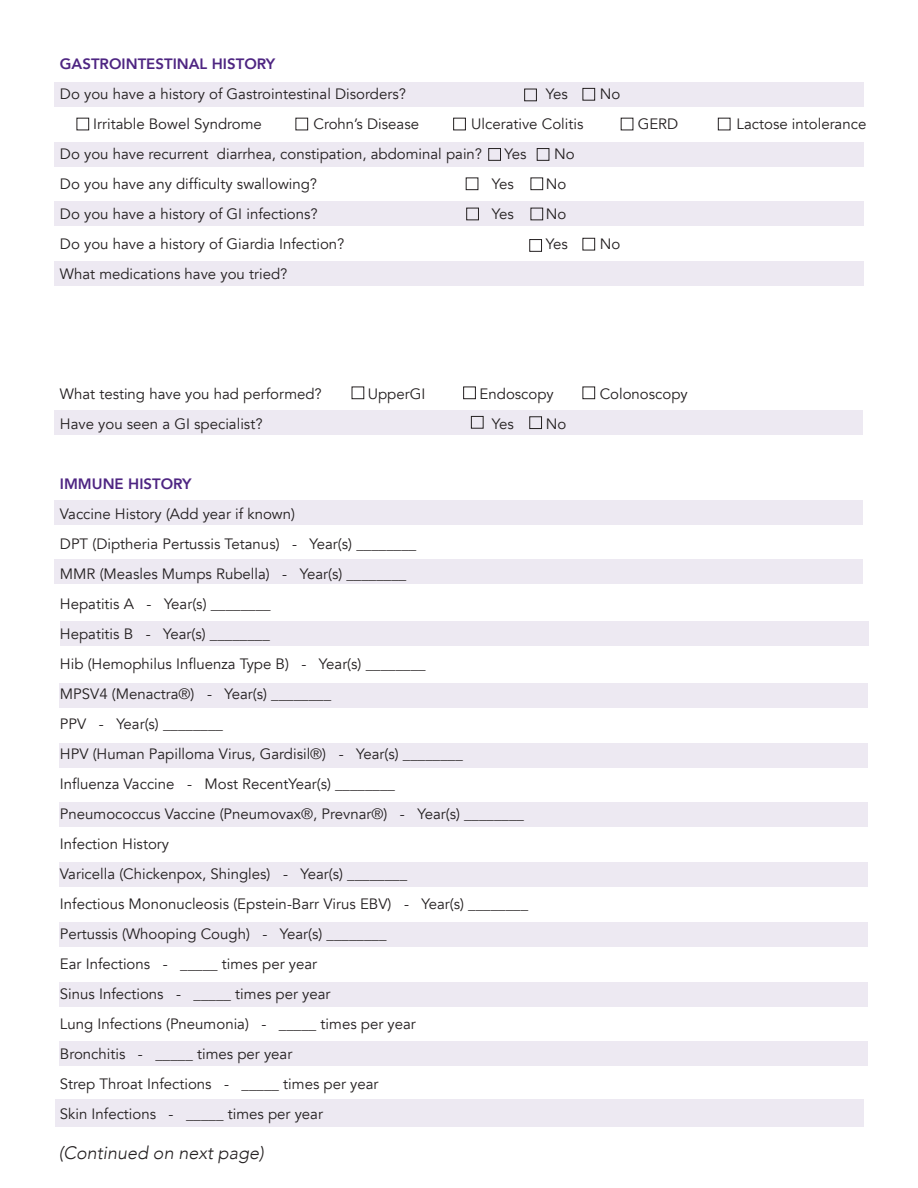
<style>
.page{position:relative;width:918px;height:1188px;background:#fff}
.page>*{position:absolute;margin:0;border:0;box-sizing:border-box;transform-origin:0 0}
.t1{font:italic 300 18px "Avenir";color:#231f20}
.t2{font:15px "Avenir";color:#231f20}
.t3{font:800 15px "Avenir";color:#4e2582}
</style>
<div class="page">
<div style="left:55px;top:410px;width:808px;height:25px;background:#ede9f2"></div>
<div style="left:55px;top:559px;width:808px;height:25px;background:#ede9f2"></div>
<div style="left:60px;top:621px;width:808px;height:25px;background:#ede9f2"></div>
<div style="left:60px;top:683px;width:808px;height:25px;background:#ede9f2"></div>
<div style="left:59px;top:743px;width:808px;height:25px;background:#ede9f2"></div>
<div style="left:59px;top:802px;width:808px;height:25px;background:#ede9f2"></div>
<div style="left:59px;top:862px;width:808px;height:25px;background:#ede9f2"></div>
<div style="left:59px;top:922px;width:808px;height:25px;background:#ede9f2"></div>
<div style="left:59px;top:982px;width:808px;height:25px;background:#ede9f2"></div>
<div style="left:59px;top:1041px;width:808px;height:24px;background:#ede9f2"></div>
<div style="left:56px;top:1099px;width:808px;height:28px;background:#ede9f2"></div>
<div style="left:54px;top:500px;width:808px;height:25px;background:#ede9f2"></div>
<div style="left:54px;top:82px;width:810px;height:25px;background:#ede9f2"></div>
<div style="left:54px;top:142px;width:810px;height:25px;background:#ede9f2"></div>
<div style="left:54px;top:202px;width:810px;height:24px;background:#ede9f2"></div>
<div style="left:54px;top:261px;width:810px;height:25px;background:#ede9f2"></div>
<div style="left:524px;top:89px;width:13px;height:12px;border:1px solid #231f20"></div>
<div style="left:583px;top:88px;width:12px;height:13px;border:1px solid #231f20"></div>
<div style="left:488px;top:148px;width:13px;height:13px;border:1px solid #231f20"></div>
<div style="left:537px;top:148px;width:12px;height:13px;border:1px solid #231f20"></div>
<div style="left:466px;top:178px;width:12px;height:12px;border:1px solid #231f20"></div>
<div style="left:453px;top:118px;width:13px;height:12px;border:1px solid #231f20"></div>
<div style="left:718px;top:118px;width:12px;height:12px;border:1px solid #231f20"></div>
<div style="left:296px;top:118px;width:12px;height:12px;border:1px solid #231f20"></div>
<div style="left:77px;top:118px;width:12px;height:12px;border:1px solid #231f20"></div>
<div style="left:531px;top:178px;width:12px;height:12px;border:1px solid #231f20"></div>
<div style="left:466px;top:208px;width:13px;height:12px;border:1px solid #231f20"></div>
<div style="left:531px;top:208px;width:12px;height:12px;border:1px solid #231f20"></div>
<div style="left:529px;top:239px;width:13px;height:13px;border:1px solid #231f20"></div>
<div style="left:583px;top:238px;width:12px;height:12px;border:1px solid #231f20"></div>
<div style="left:471px;top:416px;width:13px;height:13px;border:1px solid #231f20"></div>
<div style="left:529px;top:416px;width:13px;height:13px;border:1px solid #231f20"></div>
<div style="left:463px;top:387px;width:13px;height:12px;border:1px solid #231f20"></div>
<div style="left:583px;top:387px;width:12px;height:12px;border:1px solid #231f20"></div>
<div style="left:352px;top:387px;width:12px;height:12px;border:1px solid #231f20"></div>
<p class="t3" style="left:60px;top:52px;width:217px">GASTROINTESTINAL HISTORY</p>
<p class="t2" style="left:60px;top:85px;width:348px">Do you have a history of Gastrointestinal Disorders?</p>
<p class="t2" style="left:546px;top:85px;width:23px">Yes</p>
<p class="t2" style="left:600px;top:85px;width:22px">No</p>
<p class="t2" style="left:93px;top:115px;width:170px">Irritable Bowel Syndrome</p>
<p class="t2" style="left:313px;top:115px;width:107px">Crohn’s Disease</p>
<p class="t2" style="left:471px;top:115px;width:114px">Ulcerative Colitis</p>
<p class="t2" style="left:638px;top:115px;width:42px">GERD</p>
<p class="t2" style="left:737px;top:115px;width:131px">Lactose intolerance</p>
<p class="t2" style="left:60px;top:145px;width:424px">Do you have recurrent diarrhea, constipation, abdominal pain?</p>
<p class="t2" style="left:504px;top:145px;width:23px">Yes</p>
<p class="t2" style="left:554px;top:145px;width:22px">No</p>
<p class="t2" style="left:60px;top:175px;width:259px">Do you have any difficulty swallowing?</p>
<p class="t2" style="left:492px;top:175px;width:23px">Yes</p>
<p class="t2" style="left:546px;top:175px;width:22px">No</p>
<p class="t2" style="left:60px;top:205px;width:259px">Do you have a history of GI infections?</p>
<p class="t2" style="left:492px;top:205px;width:23px">Yes</p>
<p class="t2" style="left:546px;top:205px;width:22px">No</p>
<p class="t2" style="left:60px;top:235px;width:286px">Do you have a history of Giardia Infection?</p>
<p class="t2" style="left:546px;top:235px;width:23px">Yes</p>
<p class="t2" style="left:600px;top:235px;width:22px">No</p>
<p class="t2" style="left:60px;top:265px;width:229px">What medications have you tried?</p>
<p class="t2" style="left:60px;top:385px;width:263px">What testing have you had performed?</p>
<p class="t2" style="left:368px;top:385px;width:59px">UpperGI</p>
<p class="t2" style="left:480px;top:385px;width:76px">Endoscopy</p>
<p class="t2" style="left:600px;top:385px;width:90px">Colonoscopy</p>
<p class="t2" style="left:60px;top:415px;width:204px">Have you seen a GI specialist?</p>
<p class="t2" style="left:492px;top:415px;width:23px">Yes</p>
<p class="t2" style="left:546px;top:415px;width:22px">No</p>
<p class="t3" style="left:60px;top:472px;width:133px">IMMUNE HISTORY</p>
<p class="t2" style="left:60px;top:505px;width:237px">Vaccine History (Add year if known)</p>
<p class="t2" style="left:60px;top:535px;width:358px">DPT (Diptheria Pertussis Tetanus) - Year(s) ________</p>
<p class="t2" style="left:60px;top:565px;width:348px">MMR (Measles Mumps Rubella) - Year(s) ________</p>
<p class="t2" style="left:60px;top:595px;width:212px">Hepatitis A - Year(s) ________</p>
<p class="t2" style="left:60px;top:625px;width:211px">Hepatitis B - Year(s) ________</p>
<p class="t2" style="left:60px;top:655px;width:367px">Hib (Hemophilus Influenza Type B) - Year(s) ________</p>
<p class="t2" style="left:60px;top:685px;width:273px">MPSV4 (Menactra®) - Year(s) ________</p>
<p class="t2" style="left:60px;top:715px;width:165px">PPV - Year(s) ________</p>
<p class="t2" style="left:60px;top:745px;width:404px">HPV (Human Papilloma Virus, Gardisil®) - Year(s) ________</p>
<p class="t2" style="left:60px;top:775px;width:337px">Influenza Vaccine - Most RecentYear(s) ________</p>
<p class="t2" style="left:60px;top:805px;width:466px">Pneumococcus Vaccine (Pneumovax®, Prevnar®) - Year(s) ________</p>
<p class="t2" style="left:60px;top:835px;width:111px">Infection History</p>
<p class="t2" style="left:60px;top:865px;width:349px">Varicella (Chickenpox, Shingles) - Year(s) ________</p>
<p class="t2" style="left:60px;top:895px;width:470px">Infectious Mononucleosis (Epstein-Barr Virus EBV) - Year(s) ________</p>
<p class="t2" style="left:60px;top:925px;width:328px">Pertussis (Whooping Cough) - Year(s) ________</p>
<p class="t2" style="left:60px;top:955px;width:259px">Ear Infections - _____ times per year</p>
<p class="t2" style="left:60px;top:985px;width:272px">Sinus Infections - _____ times per year</p>
<p class="t2" style="left:60px;top:1015px;width:357px">Lung Infections (Pneumonia) - _____ times per year</p>
<p class="t2" style="left:60px;top:1045px;width:234px">Bronchitis - _____ times per year</p>
<p class="t2" style="left:60px;top:1075px;width:320px">Strep Throat Infections - _____ times per year</p>
<p class="t2" style="left:60px;top:1105px;width:265px">Skin Infections - _____ times per year</p>
<p class="t1" style="left:59px;top:1142px;width:206px">(Continued on next page)</p>
</div>
